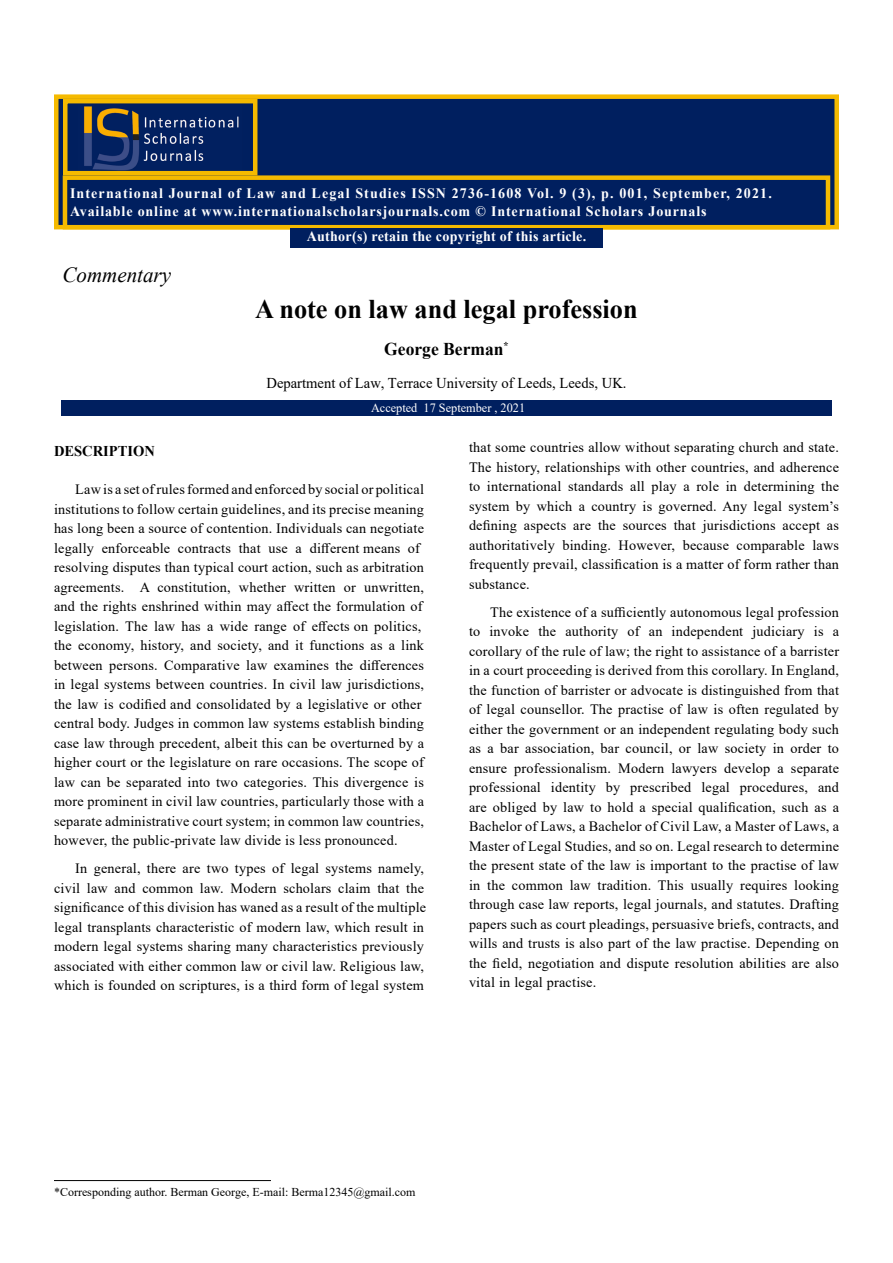
<style>
.page{position:relative;width:893px;height:1263px;background:#fff}
.page>*{position:absolute;margin:0;border:0;box-sizing:border-box;transform-origin:0 0}
.t1{font:700 27px "Times New Roman";color:#000}
.t2{font:italic 21.6px "Times New Roman";color:#000}
.t3{font:700 18px "Times New Roman";color:#000}
.t4{font:15px "Times New Roman";color:#000}
.t5{font:700 15px "Times New Roman";color:#000}
.t6{font:700 14.4px/17.2px "Times New Roman";letter-spacing:.06em;color:#fff}
.t7{font:700 14.4px "Times New Roman";letter-spacing:.02em;color:#fff}
.t8{font:14.25px/19.5px "Times New Roman";letter-spacing:.015em;color:#000}
.t9{font:12.6px "Times New Roman";color:#fff}
.t10{font:12px "Times New Roman";color:#000}
.s1{font-style:inherit}
</style>
<div class="page">
<div style="left:54px;top:94px;width:785px;height:135px;background:#001f5f;border:4px solid #f5ba00"></div>
<div style="left:63px;top:175px;width:767px;height:54px;background:#001f5f;border:4px solid #f5ba00"></div>
<img style="left:84px;top:106px;width:155px;height:64px">
<div style="left:63px;top:99px;width:194px;height:76px;border:4px solid #f5ba00"></div>
<div style="left:290px;top:228px;width:313px;height:20px;background:#001f5f"></div>
<div style="left:61px;top:400px;width:771px;height:15px;background:#001f5f"></div>
<hr style="left:54px;top:1180px;width:217px;height:1px;background:#000">
<p class="t6" style="left:70px;top:184px;width:703px">International Journal of Law and Legal Studies ISSN 2736-1608 Vol. 9 (3), p. 001, September, 2021.<br>Available online at www.internationalscholarsjournals.com © International Scholars Journals</p>
<p class="t7" style="left:307px;top:225px;width:281px">Author(s) retain the copyright of this article.</p>
<p class="t2" style="left:62px;top:260px;width:110px">Commentary</p>
<p class="t1" style="left:255px;top:289px;width:384px">A note on law and legal profession</p>
<p class="t3" style="left:384px;top:335px;width:126px">George Berman<sup>*</sup></p>
<p class="t4" style="left:266px;top:372px;width:362px">Department of Law, Terrace University of Leeds, Leeds, UK<span class="s1">.</span></p>
<p class="t9" style="left:371px;top:399px;width:156px">Accepted 17 September , 2021</p>
<p class="t5" style="left:54px;top:440px;width:103px">DESCRIPTION</p>
<p class="t8" style="left:54px;top:479px;width:372px;text-indent:21px">Law is a set of rules formed and enforced by social or political institutions to follow certain guidelines, and its precise meaning has long been a source of contention. Individuals can negotiate legally enforceable contracts that use a different means of resolving disputes than typical court action, such as arbitration agreements. A constitution, whether written or unwritten, and the rights enshrined within may affect the formulation of legislation. The law has a wide range of effects on politics, the economy, history, and society, and it functions as a link between persons. Comparative law examines the differences in legal systems between countries. In civil law jurisdictions, the law is codified and consolidated by a legislative or other central body. Judges in common law systems establish binding case law through precedent, albeit this can be overturned by a higher court or the legislature on rare occasions. The scope of law can be separated into two categories. This divergence is more prominent in civil law countries, particularly those with a separate administrative court system; in common law countries, however, the public-private law divide is less pronounced.</p>
<p class="t8" style="left:54px;top:858px;width:374px;text-indent:21px">In general, there are two types of legal systems namely, civil law and common law. Modern scholars claim that the significance of this division has waned as a result of the multiple legal transplants characteristic of modern law, which result in modern legal systems sharing many characteristics previously associated with either common law or civil law. Religious law, which is founded on scriptures, is a third form of legal system</p>
<p class="t8" style="left:469px;top:437px;width:372px;text-align:justify">that some countries allow without separating church and state.<br>The history, relationships with other countries, and adherence to international standards all play a role in determining the system by which a country is governed. Any legal system’s defining aspects are the sources that jurisdictions accept as authoritatively binding. However, because comparable laws frequently prevail, classification is a matter of form rather than substance.</p>
<p class="t8" style="left:469px;top:602px;width:372px;text-align:justify;text-indent:21px">The existence of a sufficiently autonomous legal profession to invoke the authority of an independent judiciary is a corollary of the rule of law; the right to assistance of a barrister in a court proceeding is derived from this corollary. In England, the function of barrister or advocate is distinguished from that of legal counsellor. The practise of law is often regulated by either the government or an independent regulating body such as a bar association, bar council, or law society in order to ensure professionalism. Modern lawyers develop a separate professional identity by prescribed legal procedures, and are obliged by law to hold a special qualification, such as a Bachelor of Laws, a Bachelor of Civil Law, a Master of Laws, a Master of Legal Studies, and so on. Legal research to determine the present state of the law is important to the practise of law in the common law tradition. This usually requires looking through case law reports, legal journals, and statutes. Drafting papers such as court pleadings, persuasive briefs, contracts, and wills and trusts is also part of the law practise. Depending on the field, negotiation and dispute resolution abilities are also vital in legal practise.</p>
<p class="t10" style="left:54px;top:1184px;width:363px">*Corresponding author. Berman George, E-mail: Berma12345@gmail.com</p>
</div>
